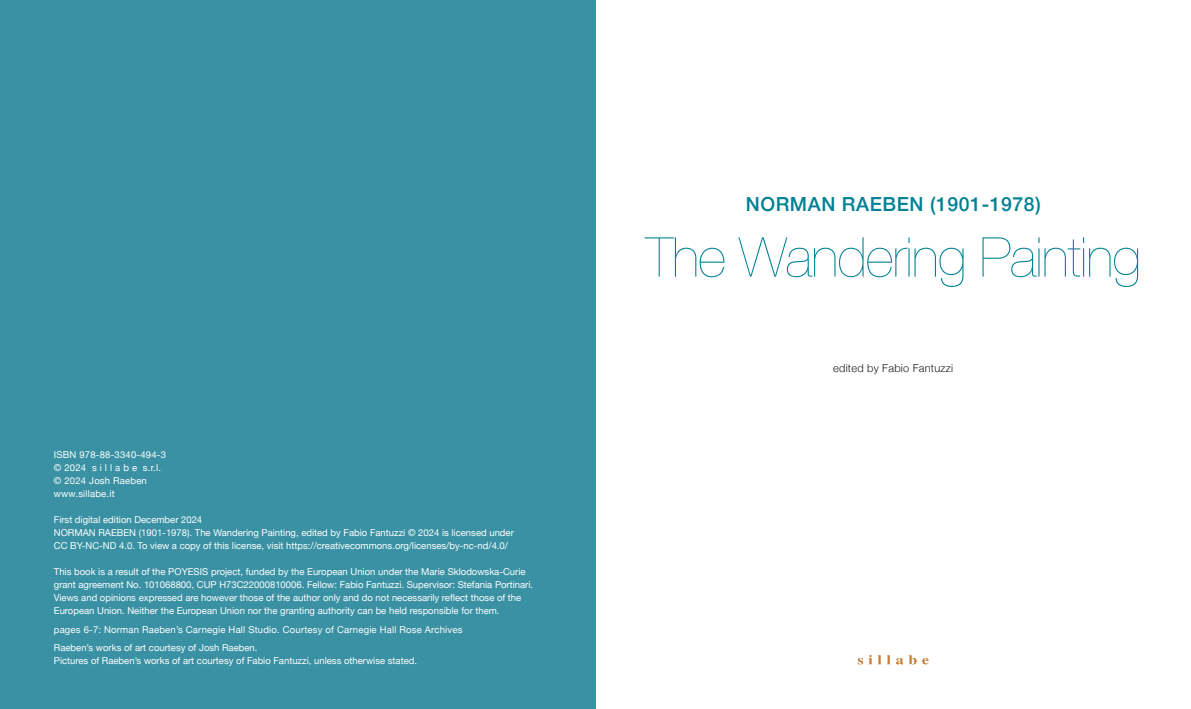
<style>
.page{position:relative;width:1191px;height:709px;background:#fff}
.page>*{position:absolute;margin:0;border:0;box-sizing:border-box;transform-origin:0 0}
.t1{font:200 55px "Helvetica Neue";letter-spacing:-.02em;color:#008194}
.t2{font:500 19.4px "Helvetica Neue";letter-spacing:.03em;color:#008194}
.t3{font:300 11px "Helvetica Neue";letter-spacing:.02em;color:#1d1d1b}
.t4{font:9.5px/13px "Helvetica Neue";color:#fff}
.t5{font:9.5px/13px "Helvetica Neue";letter-spacing:.02em;color:#fff}
</style>
<div class="page">
<div style="left:0;top:0;width:595px;height:709px;background:#3991a3"></div>
<svg style="left:857px;top:655px;width:71px;height:9px"></svg>
<p class="t5" style="left:54px;top:448px;width:114px">ISBN 978-88-3340-494-3 © 2024 s i l l a b e s.r.l. © 2024 Josh Raeben www.sillabe.it</p>
<p class="t4" style="left:54px;top:513px;width:461px">First digital edition December 2024<br>NORMAN RAEBEN (1901-1978). The Wandering Painting, edited by Fabio Fantuzzi © 2024 is licensed under<br>CC BY-NC-ND 4.0. To view a copy of this license, visit https://creativecommons.org/licenses/by-nc-nd/4.0/</p>
<p class="t4" style="left:54px;top:565px;width:481px">This book is a result of the POYESIS project, funded by the European Union under the Marie Sklodowska-Curie grant agreement No. 101068800, CUP H73C22000810006. Fellow: Fabio Fantuzzi. Supervisor: Stefania Portinari.<br>Views and opinions expressed are however those of the author only and do not necessarily reflect those of the European Union. Neither the European Union nor the granting authority can be held responsible for them.</p>
<p class="t5" style="left:54px;top:620px;width:410px;line-height:18.7px">pages 6-7: Norman Raeben’s Carnegie Hall Studio. Courtesy of Carnegie Hall Rose Archives<br>Raeben’s works of art courtesy of Josh Raeben.</p>
<p class="t4" style="left:54px;top:655px;width:365px">Pictures of Raeben’s works of art courtesy of Fabio Fantuzzi, unless otherwise stated.</p>
<h2 class="t2" style="left:745px;top:188px;width:296px">NORMAN RAEBEN (1901-1978)</h2>
<h1 class="t1" style="left:645px;top:214px;width:497px">The Wandering Painting</h1>
<p class="t3" style="left:833px;top:359px;width:121px">edited by Fabio Fantuzzi</p>
</div>
